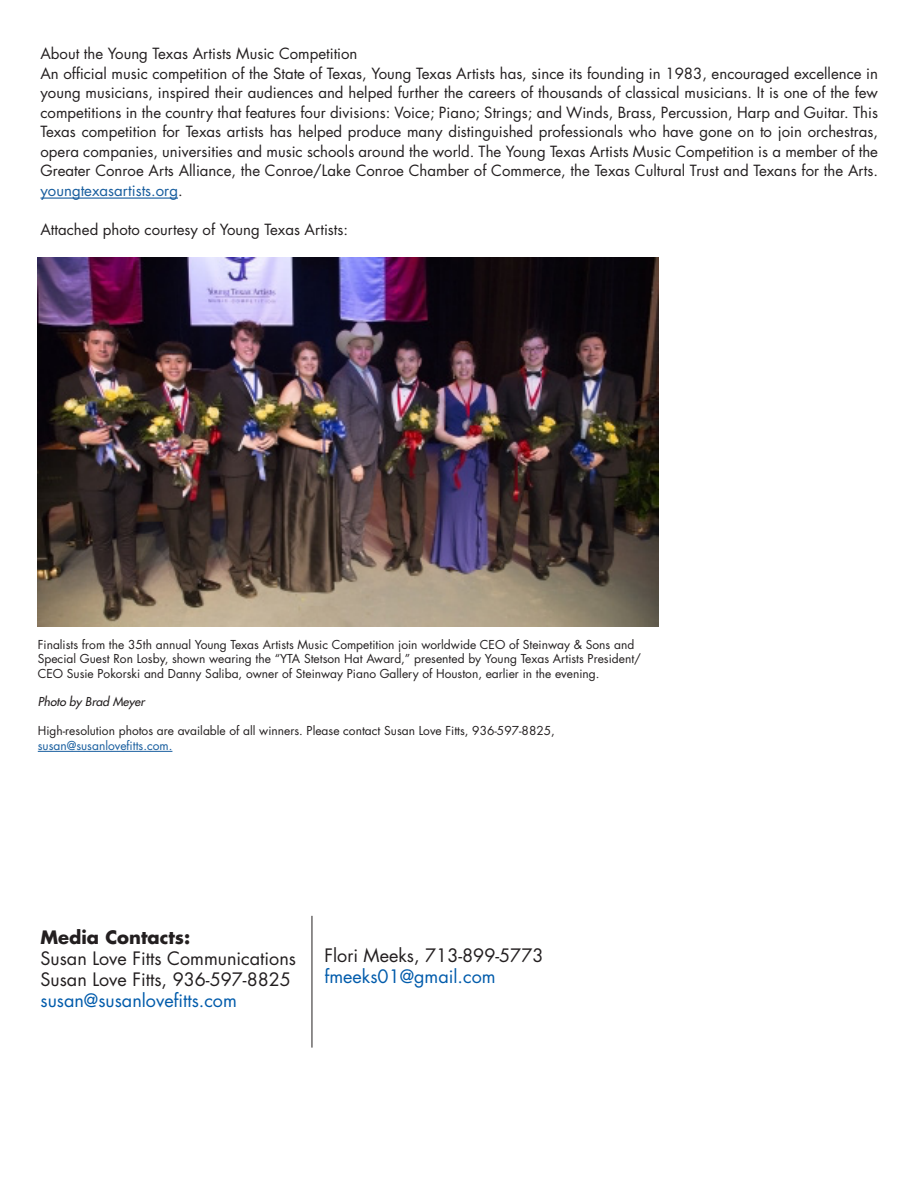
<style>
.page{position:relative;width:918px;height:1188px;background:#fff}
.page>*{position:absolute;margin:0;border:0;box-sizing:border-box;transform-origin:0 0}
.t1{font:18px "Futura";color:#231f20}
.t2{font:18px "Futura";color:#015bab}
.t3{font:700 18px "Futura";color:#231f20}
.t4{font:15px/19.5px "Futura";color:#231f20;text-align:justify}
.t5{font:12px/14.4px "Futura";color:#231f20}
.t6{font:italic 12px "Futura";color:#231f20}
.s1{color:#175d9e}
</style>
<div class="page">
<hr style="left:40px;top:198px;width:138px;height:1px;background:#175d9e">
<hr style="left:312px;top:916px;width:1px;height:132px;background:#231f20">
<hr style="left:38px;top:751px;width:134px;height:1px;background:#175d9e">
<img style="left:38px;top:257px;width:621px;height:369px">
<p class="t4" style="left:40px;top:44px;width:319px">About the Young Texas Artists Music Competition</p>
<p class="t4" style="left:40px;top:63px;width:839px">An official music competition of the State of Texas, Young Texas Artists has, since its founding in 1983, encouraged excellence in young musicians, inspired their audiences and helped further the careers of thousands of classical musicians. It is one of the few competitions in the country that features four divisions: Voice; Piano; Strings; and Winds, Brass, Percussion, Harp and Guitar. This Texas competition for Texas artists has helped produce many distinguished professionals who have gone on to join orchestras, opera companies, universities and music schools around the world. The Young Texas Artists Music Competition is a member of the Greater Conroe Arts Alliance, the Conroe/Lake Conroe Chamber of Commerce, the Texas Cultural Trust and Texans for the Arts. <span class="s1">youngtexasartists.org</span>.</p>
<p class="t4" style="left:40px;top:219px;width:309px">Attached photo courtesy of Young Texas Artists:</p>
<p class="t5" style="left:38px;top:637px;width:605px">Finalists from the 35th annual Young Texas Artists Music Competition join worldwide CEO of Steinway &amp; Sons and<br>Special Guest Ron Losby, shown wearing the “YTA Stetson Hat Award,” presented by Young Texas Artists President/<br>CEO Susie Pokorski and Danny Saliba, owner of Steinway Piano Gallery of Houston, earlier in the evening.</p>
<p class="t6" style="left:38px;top:694px;width:108px">Photo by Brad Meyer</p>
<p class="t5" style="left:38px;top:723px;width:519px">High-resolution photos are available of all winners. Please contact Susan Love Fitts, 936-597-8825, <span class="s1">susan@susanlovefitts.com.</span></p>
<p class="t3" style="left:40px;top:925px;width:151px">Media Contacts:</p>
<p class="t1" style="left:40px;top:946px;width:257px">Susan Love Fitts Communications</p>
<p class="t1" style="left:40px;top:967px;width:252px">Susan Love Fitts, 936-597-8825</p>
<p class="t2" style="left:40px;top:988px;width:198px">susan@susanlovefitts.com</p>
<p class="t1" style="left:325px;top:943px;width:221px">Flori Meeks, 713-899-5773</p>
<p class="t2" style="left:325px;top:964px;width:173px">fmeeks01@gmail.com</p>
</div>
